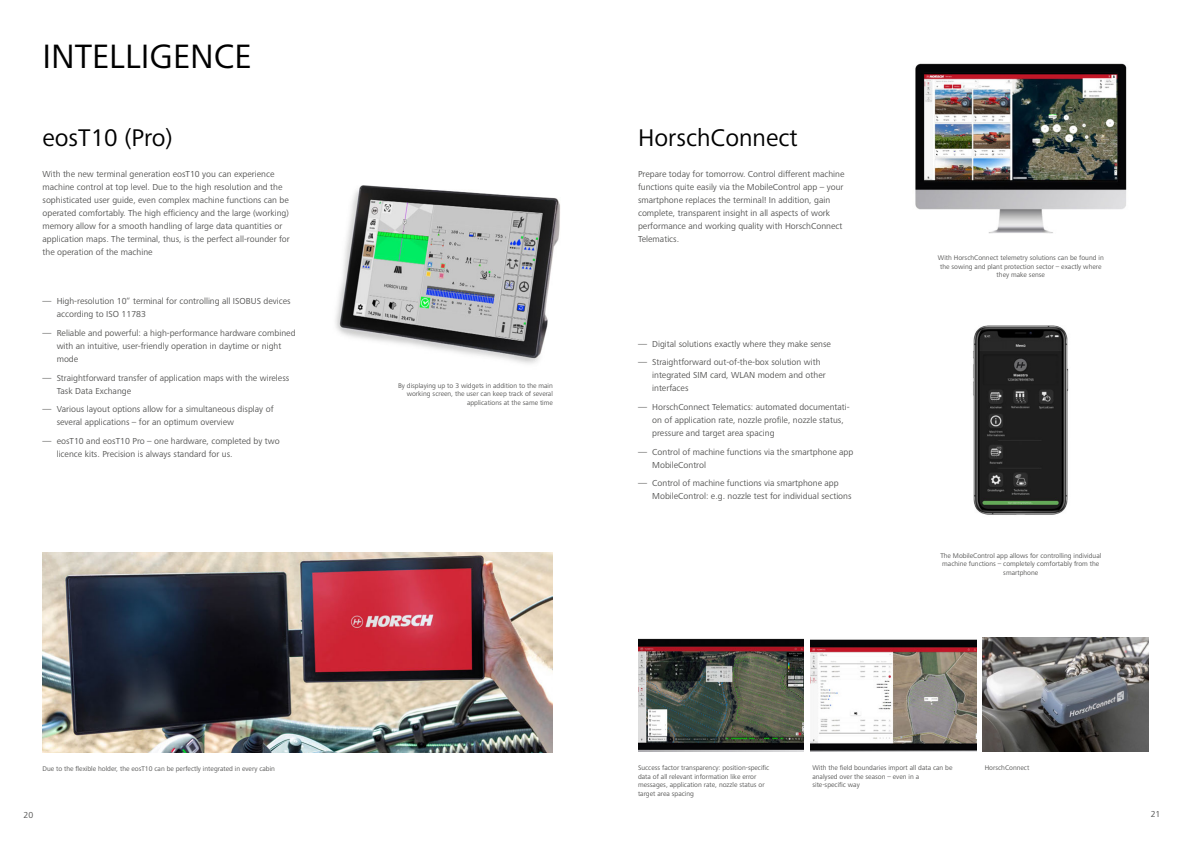
<style>
.page{position:relative;width:1191px;height:842px;background:#fff}
.page>*{position:absolute;margin:0;border:0;box-sizing:border-box;transform-origin:0 0}
.A_HEAD{font:35px "Frutiger Next LTW1 G";color:#000}
.Head_Zusatzausstattung{font:25px "Frutiger Next LTW1 G";color:#000}
.t1{font:9px/13px "Frutiger Next LTW1 G";color:#575756}
.t2{font:7px/8.5px "Frutiger Next LTW1 G";color:#575756;text-align:center}
</style>
<div class="page">
<img style="left:335px;top:185px;width:225px;height:179px">
<img style="left:43px;top:553px;width:510px;height:199px">
<img style="left:915px;top:63px;width:212px;height:171px">
<img style="left:973px;top:325px;width:96px;height:190px">
<img style="left:638px;top:638px;width:166px;height:113px">
<img style="left:810px;top:639px;width:166px;height:112px">
<img style="left:982px;top:638px;width:166px;height:113px">
<p class="A_HEAD" style="left:43px;top:36px;width:210px">INTELLIGENCE</p>
<p class="Head_Zusatzausstattung" style="left:43px;top:123px;width:131px">eosT10 (Pro)</p>
<p class="t1" style="left:43px;top:167px;width:249px">With the new terminal generation eosT10 you can experience machine control at top level. Due to the high resolution and the sophisticated user guide, even complex machine functions can be operated comfortably. The high efficiency and the large (working) memory allow for a smooth handling of large data quantities or application maps. The terminal, thus, is the perfect all-rounder for the operation of the machine</p>
<p class="t1" style="left:57px;top:295px;width:235px;text-indent:-14px">― High-resolution 10“ terminal for controlling all ISOBUS devices according to ISO 11783</p>
<p class="t1" style="left:57px;top:327px;width:240px;text-indent:-14px">― Reliable and powerful: a high-performance hardware combined with an intuitive, user-friendly operation in daytime or night mode</p>
<p class="t1" style="left:57px;top:371px;width:234px;text-indent:-14px">― Straightforward transfer of application maps with the wireless<br>Task Data Exchange</p>
<p class="t1" style="left:57px;top:403px;width:218px;text-indent:-14px">― Various layout options allow for a simultaneous display of several applications – for an optimum overview</p>
<p class="t1" style="left:57px;top:435px;width:225px;text-indent:-14px">― eosT10 and eosT10 Pro – one hardware, completed by two licence kits. Precision is always standard for us.</p>
<p class="t2" style="left:43px;top:764px;width:234px">Due to the flexible holder, the eosT10 can be perfectly integrated in every cabin</p>
<p class="t2" style="left:398px;top:381px;width:156px;text-align:right">By displaying up to 3 widgets in addition to the main working screen, the user can keep track of several applications at the same time</p>
<p class="Head_Zusatzausstattung" style="left:638px;top:123px;width:161px">HorschConnect</p>
<p class="t1" style="left:638px;top:167px;width:208px">Prepare today for tomorrow. Control different machine functions quite easily via the MobileControl app – your smartphone replaces the terminal! In addition, gain complete, transparent insight in all aspects of work performance and working quality with HorschConnect Telematics.</p>
<p class="t1" style="left:638px;top:337px;width:194px">― Digital solutions exactly where they make sense</p>
<p class="t1" style="left:652px;top:356px;width:175px;text-indent:-14px">― Straightforward out-of-the-box solution with integrated SIM card, WLAN modem and other interfaces</p>
<p class="t1" style="left:652px;top:401px;width:199px;text-indent:-14px">― HorschConnect Telematics: automated documentati&shy;on of application rate, nozzle profile, nozzle status, pressure and target area spacing</p>
<p class="t1" style="left:652px;top:445px;width:203px;text-indent:-14px">― Control of machine functions via the smartphone app<br>MobileControl</p>
<p class="t1" style="left:652px;top:477px;width:201px;text-indent:-14px">― Control of machine functions via smartphone app<br>MobileControl: e.g. nozzle test for individual sections</p>
<p class="t2" style="left:938px;top:254px;width:167px">With HorschConnect telemetry solutions can be found in the sowing and plant protection sector – exactly where they make sense</p>
<p class="t2" style="left:940px;top:551px;width:162px">The MobileControl app allows for controlling individual machine functions – completely comfortably from the smartphone</p>
<p class="t2" style="left:638px;top:764px;width:133px;text-align:left">Success factor transparency: position-specific data of all relevant information like error messages, application rate, nozzle status or target area spacing</p>
<p class="t2" style="left:812px;top:764px;width:142px;text-align:left">With the field boundaries import all data can be analysed over the season – even in a site-specific way</p>
<p class="t2" style="left:984px;top:764px;width:46px">HorschConnect</p>
<p class="t1" style="left:23px;top:809px;width:11px">20</p>
<p class="t1" style="left:1150px;top:808px;width:11px">21</p>
</div>
